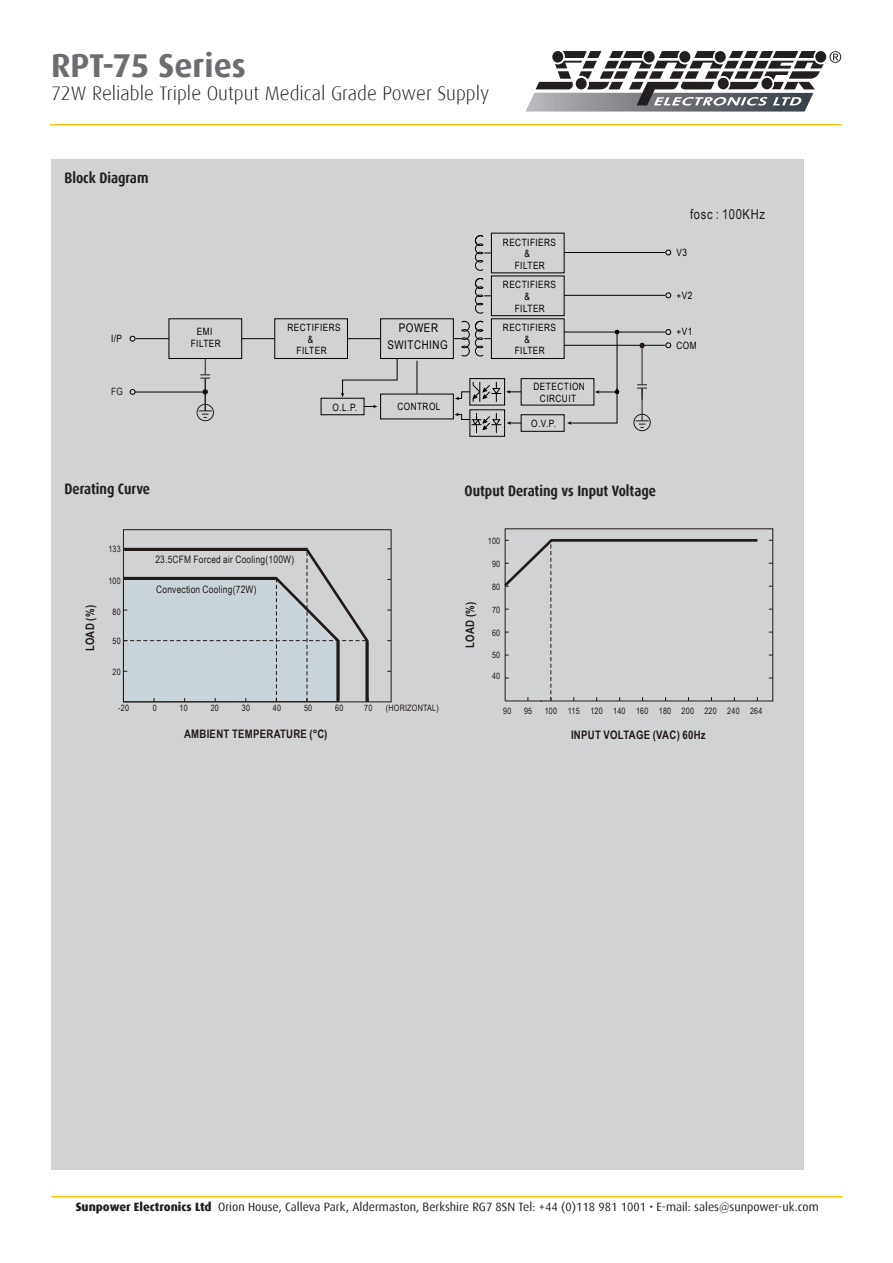
<style>
.page{position:relative;width:893px;height:1263px;background:#fff}
.page>*{position:absolute;margin:0;border:0;box-sizing:border-box;transform-origin:0 0}
.t1{font:700 33px "Dax";color:#6c6d70}
.t2{font:300 19.5px "Dax";color:#231f20}
.t3{font:700 15px "Dax";color:#231f20;scale:.87 1}
.t4{font:13.65px "Arial Narrow";letter-spacing:.045em;color:#231916}
.t5{font:12px "Dax";color:#231f20}
.t6{font:12px/17.1px "Arial Narrow";letter-spacing:.045em;color:#000;text-align:center}
.t7{font:700 11.7px "Arial Narrow";letter-spacing:.025em;color:#231916}
.t8{font:10.2px "Arial Narrow";letter-spacing:.025em;color:#231916}
.t9{font:10.05px/11.6px "Arial Narrow";letter-spacing:.045em;color:#000;text-align:center}
.t10{font:10.05px "Arial Narrow";color:#231916}
.t11{font:8.85px "Arial Narrow";letter-spacing:.025em;color:#231916}
.s1{font-weight:800}
</style>
<div class="page">
<hr style="left:52px;top:1196px;width:790px;height:1px;background:#fec40e">
<hr style="left:50px;top:124px;width:791px;height:1px;background:#fec40e">
<svg style="left:525px;top:51px;width:316px;height:61px"></svg>
<div style="left:51px;top:159px;width:752px;height:1010px;background:#d1d2d4"></div>
<svg style="left:454px;top:413px;width:47px;height:20px"></svg>
<div style="left:470px;top:378px;width:35px;height:27px;border:1px solid #000"></div>
<div style="left:321px;top:398px;width:43px;height:17px;border:1px solid #000"></div>
<svg style="left:130px;top:336px;width:6px;height:6px"></svg>
<svg style="left:130px;top:389px;width:6px;height:6px"></svg>
<div style="left:491px;top:319px;width:73px;height:40px;border:1px solid #000"></div>
<div style="left:491px;top:276px;width:73px;height:40px;border:1px solid #000"></div>
<svg style="left:665px;top:329px;width:6px;height:6px"></svg>
<svg style="left:665px;top:292px;width:6px;height:6px"></svg>
<svg style="left:665px;top:250px;width:6px;height:5px"></svg>
<hr style="left:564px;top:332px;width:101px;height:1px;background:#000">
<hr style="left:564px;top:295px;width:101px;height:1px;background:#000">
<hr style="left:564px;top:252px;width:101px;height:1px;background:#000">
<hr style="left:564px;top:345px;width:101px;height:1px;background:#000">
<svg style="left:665px;top:342px;width:6px;height:6px"></svg>
<svg style="left:475px;top:278px;width:16px;height:36px"></svg>
<svg style="left:475px;top:235px;width:16px;height:36px"></svg>
<div style="left:275px;top:319px;width:73px;height:40px;border:1px solid #000"></div>
<div style="left:169px;top:319px;width:73px;height:40px;border:1px solid #000"></div>
<div style="left:380px;top:319px;width:74px;height:40px;border:1px solid #000"></div>
<hr style="left:136px;top:338px;width:33px;height:1px;background:#000">
<hr style="left:242px;top:338px;width:33px;height:1px;background:#000">
<hr style="left:347px;top:338px;width:34px;height:1px;background:#000">
<svg style="left:453px;top:321px;width:38px;height:35px"></svg>
<hr style="left:417px;top:361px;width:1px;height:33px;background:#000">
<svg style="left:364px;top:405px;width:14px;height:3px"></svg>
<svg style="left:341px;top:358px;width:57px;height:39px"></svg>
<div style="left:521px;top:378px;width:73px;height:27px;border:1px solid #000"></div>
<svg style="left:455px;top:381px;width:66px;height:21px"></svg>
<svg style="left:507px;top:421px;width:14px;height:4px"></svg>
<div style="left:521px;top:414px;width:43px;height:17px;border:1px solid #000"></div>
<svg style="left:567px;top:330px;width:52px;height:95px"></svg>
<svg style="left:202px;top:389px;width:6px;height:6px"></svg>
<svg style="left:200px;top:358px;width:10px;height:21px"></svg>
<hr style="left:205px;top:378px;width:1px;height:33px;background:#231916">
<svg style="left:197px;top:404px;width:17px;height:17px"></svg>
<svg style="left:637px;top:385px;width:10px;height:15px"></svg>
<svg style="left:639px;top:343px;width:6px;height:5px"></svg>
<hr style="left:642px;top:388px;width:1px;height:33px;background:#231916">
<svg style="left:633px;top:414px;width:18px;height:17px"></svg>
<hr style="left:642px;top:345px;width:1px;height:40px;background:#231916">
<hr style="left:135px;top:392px;width:71px;height:1px;background:#000">
<svg style="left:505px;top:528px;width:268px;height:173px"></svg>
<hr style="left:505px;top:701px;width:37px;height:1px;background:#231916">
<hr style="left:551px;top:539px;width:206px;height:3px;background:#231916">
<svg style="left:123px;top:529px;width:269px;height:173px"></svg>
<svg style="left:123px;top:545px;width:248px;height:157px"></svg>
<svg style="left:504px;top:536px;width:51px;height:165px"></svg>
<p class="t1" style="left:51px;top:47px;width:196px">RPT-75 Series</p>
<p class="t2" style="left:51px;top:83px;width:440px">72W Reliable Triple Output Medical Grade Power Supply</p>
<p class="t3" style="left:65px;top:169px;width:98px">Block Diagram</p>
<p class="t9" style="left:111px;top:332px;width:13px">I/P</p>
<p class="t10" style="left:111px;top:384px;width:13px">FG</p>
<p class="t9" style="left:191px;top:325px;width:32px">EMI<br>FILTER</p>
<p class="t9" style="left:503px;top:236px;width:55px">RECTIFIERS</p>
<p class="t9" style="left:524px;top:247px;width:7px">&amp;</p>
<p class="t9" style="left:515px;top:259px;width:32px">FILTER</p>
<p class="t9" style="left:503px;top:279px;width:55px">RECTIFIERS</p>
<p class="t9" style="left:524px;top:290px;width:7px">&amp;</p>
<p class="t9" style="left:515px;top:302px;width:32px">FILTER</p>
<p class="t6" style="left:387px;top:319px;width:62px">POWER<br>SWITCHING</p>
<p class="t9" style="left:287px;top:321px;width:55px">RECTIFIERS</p>
<p class="t9" style="left:308px;top:333px;width:7px">&amp;</p>
<p class="t9" style="left:297px;top:345px;width:32px">FILTER</p>
<p class="t9" style="left:515px;top:345px;width:32px">FILTER</p>
<p class="t9" style="left:503px;top:322px;width:55px">RECTIFIERS</p>
<p class="t9" style="left:524px;top:333px;width:7px">&amp;</p>
<p class="t9" style="left:333px;top:401px;width:26px">O.L.P.</p>
<p class="t9" style="left:397px;top:400px;width:45px">CONTROL</p>
<p class="t9" style="left:534px;top:380px;width:53px">DETECTION</p>
<p class="t9" style="left:540px;top:392px;width:38px">CIRCUIT</p>
<p class="t9" style="left:531px;top:417px;width:26px">O.V.P.</p>
<p class="t4" style="left:690px;top:204px;width:76px">fosc : 100KHz</p>
<p class="t9" style="left:677px;top:246px;width:12px">V3</p>
<p class="t9" style="left:677px;top:289px;width:17px">+V2</p>
<p class="t9" style="left:677px;top:326px;width:17px">+V1</p>
<p class="t9" style="left:677px;top:339px;width:22px">COM</p>
<p class="t3" style="left:65px;top:481px;width:100px">Derating Curve</p>
<p class="t3" style="left:465px;top:482px;width:222px">Output Derating vs Input Voltage</p>
<p class="t7" style="left:81px;top:651px;width:48px;rotate:-90deg">LOAD (%)</p>
<p class="t11" style="left:108px;top:543px;width:14px">133</p>
<p class="t11" style="left:108px;top:574px;width:14px">100</p>
<p class="t11" style="left:113px;top:605px;width:10px">80</p>
<p class="t11" style="left:113px;top:634px;width:10px">50</p>
<p class="t11" style="left:113px;top:665px;width:10px">20</p>
<p class="t8" style="left:155px;top:551px;width:140px">23.5CFM Forced air Cooling(100W)</p>
<p class="t8" style="left:156px;top:581px;width:102px">Convection Cooling(72W)</p>
<p class="t7" style="left:461px;top:648px;width:48px;rotate:-90deg">LOAD (%)</p>
<p class="t11" style="left:488px;top:535px;width:14px">100</p>
<p class="t11" style="left:492px;top:580px;width:10px">80</p>
<p class="t11" style="left:492px;top:603px;width:10px">70</p>
<p class="t11" style="left:492px;top:626px;width:10px">60</p>
<p class="t11" style="left:492px;top:649px;width:10px">50</p>
<p class="t11" style="left:492px;top:670px;width:10px">40</p>
<p class="t11" style="left:492px;top:558px;width:10px">90</p>
<p class="t11" style="left:118px;top:702px;width:12px">-20</p>
<p class="t11" style="left:153px;top:702px;width:6px">0</p>
<p class="t11" style="left:180px;top:702px;width:10px">10</p>
<p class="t11" style="left:211px;top:702px;width:10px">20</p>
<p class="t11" style="left:242px;top:702px;width:10px">30</p>
<p class="t11" style="left:273px;top:702px;width:10px">40</p>
<p class="t11" style="left:304px;top:702px;width:10px">50</p>
<p class="t11" style="left:335px;top:702px;width:10px">60</p>
<p class="t11" style="left:364px;top:702px;width:10px">70</p>
<p class="t11" style="left:386px;top:702px;width:54px">(HORIZONTAL)</p>
<p class="t7" style="left:184px;top:725px;width:145px">AMBIENT TEMPERATURE (°C)</p>
<p class="t11" style="left:503px;top:704px;width:10px">90</p>
<p class="t11" style="left:524px;top:704px;width:10px">95</p>
<p class="t11" style="left:545px;top:704px;width:219px">100 115 120 140 160 180 200 220 240 264</p>
<p class="t7" style="left:571px;top:726px;width:136px">INPUT VOLTAGE (VAC) 60Hz</p>
<p class="t5" style="left:76px;top:1200px;width:745px"><span class="s1">Sunpower Electronics Ltd</span> Orion House, Calleva Park, Aldermaston, Berkshire RG7 8SN Tel: +44 (0)118 981 1001 • E-mail: sales@sunpower-uk.com</p>
</div>
